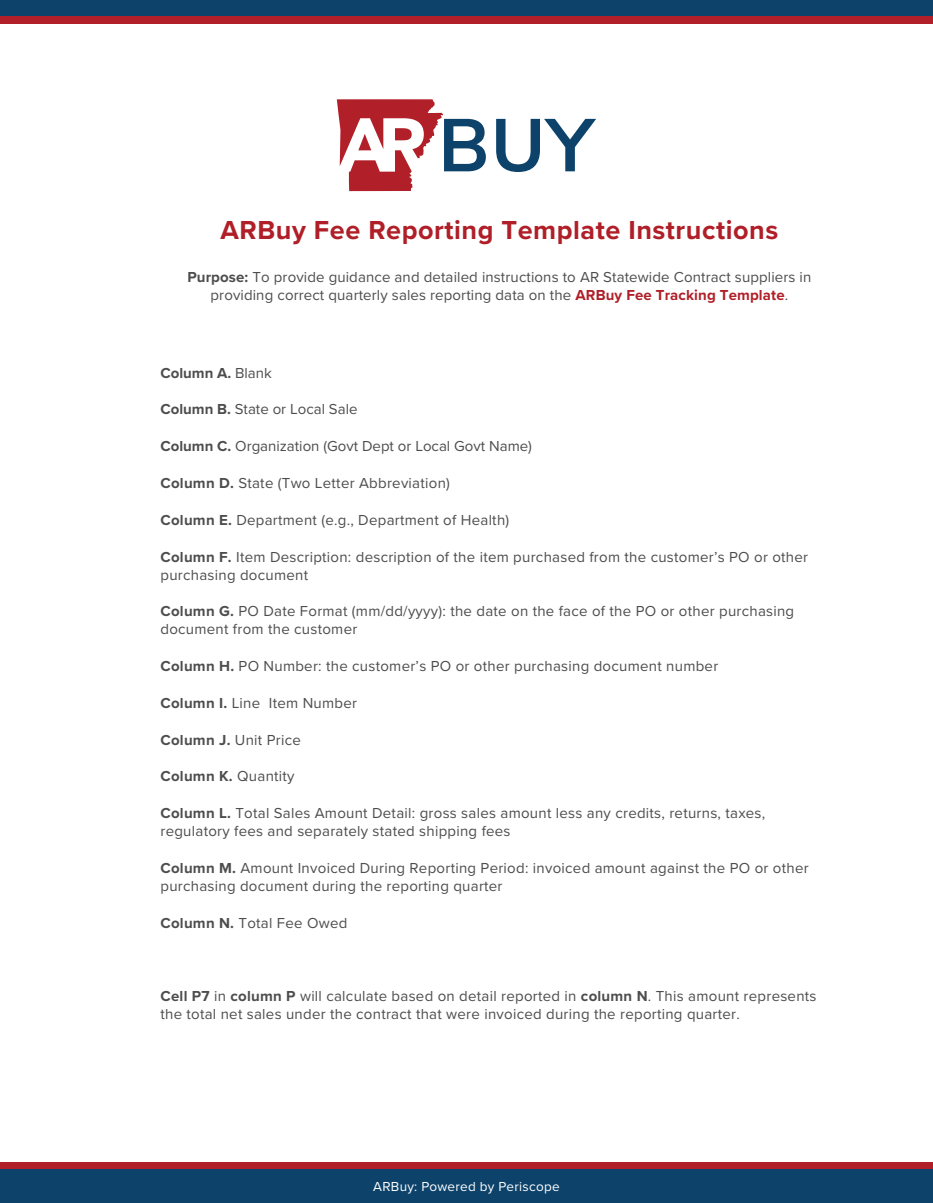
<style>
.page{position:relative;width:933px;height:1203px;background:#fff}
.page>*{position:absolute;margin:0;border:0;box-sizing:border-box;transform-origin:0 0}
.t1{font:700 27px "Proxima Nova";letter-spacing:.02em;color:#b01f28}
.t2{font:15px/18px "Proxima Nova";letter-spacing:.02em;color:#4d4d4d}
.t3{font:15px "Proxima Nova";color:#4d4d4d}
.t4{font:700 15px "Proxima Nova";letter-spacing:.01em;color:#4d4d4d}
.t5{font:13.5px "Proxima Nova";letter-spacing:.02em;color:#fff}
.s1{font-weight:700}
.s2{font-weight:700;color:#b01f28}
.s3{font-weight:400}
</style>
<div class="page">
<div style="left:0;top:1161px;width:932px;height:8px;background:#b11f28"></div>
<div style="left:0;top:0;width:932px;height:17px;background:#0d436b"></div>
<div style="left:0;top:1169px;width:932px;height:33px;background:#0d436b"></div>
<div style="left:0;top:17px;width:932px;height:7px;background:#b11f28"></div>
<svg style="left:336px;top:99px;width:149px;height:92px"></svg>
<svg style="left:496px;top:119px;width:100px;height:53px"></svg>
<h1 class="t1" style="left:220px;top:214px;width:559px">ARBuy Fee Reporting Template Instructions</h1>
<p class="t2" style="left:187px;top:267px;width:625px;text-align:center"><span class="s1">Purpose:</span> To provide guidance and detailed instructions to AR Statewide Contract suppliers in providing correct quarterly sales reporting data on the <span class="s2">ARBuy Fee Tracking Template</span>.</p>
<p class="t4" style="left:160px;top:363px;width:113px">Column A. <span class="s3">Blank</span></p>
<p class="t3" style="left:160px;top:400px;width:198px"><span class="s1">Column B.</span> State or Local Sale</p>
<p class="t3" style="left:160px;top:437px;width:373px"><span class="s1">Column C.</span> Organization (Govt Dept or Local Govt Name)</p>
<p class="t2" style="left:160px;top:473px;width:291px"><span class="s1">Column D.</span> State (Two Letter Abbreviation)</p>
<p class="t2" style="left:160px;top:510px;width:350px"><span class="s1">Column E.</span> Department (e.g., Department of Health)</p>
<p class="t2" style="left:160px;top:547px;width:649px"><span class="s1">Column F.</span> Item Description: description of the item purchased from the customer’s PO or other purchasing document</p>
<p class="t2" style="left:160px;top:602px;width:635px"><span class="s1">Column G.</span> PO Date Format (mm/dd/yyyy): the date on the face of the PO or other purchasing document from the customer</p>
<p class="t2" style="left:160px;top:656px;width:559px"><span class="s1">Column H.</span> PO Number: the customer’s PO or other purchasing document number</p>
<p class="t2" style="left:160px;top:693px;width:198px"><span class="s1">Column I.</span> Line Item Number</p>
<p class="t2" style="left:160px;top:730px;width:142px"><span class="s1">Column J.</span> Unit Price</p>
<p class="t4" style="left:160px;top:767px;width:135px">Column K. <span class="s3">Quantity</span></p>
<p class="t2" style="left:160px;top:803px;width:606px"><span class="s1">Column L.</span> Total Sales Amount Detail: gross sales amount less any credits, returns, taxes, regulatory fees and separately stated shipping fees</p>
<p class="t2" style="left:160px;top:858px;width:649px"><span class="s1">Column M.</span> Amount Invoiced During Reporting Period: invoiced amount against the PO or other purchasing document during the reporting quarter</p>
<p class="t2" style="left:160px;top:913px;width:188px"><span class="s1">Column N.</span> Total Fee Owed</p>
<p class="t2" style="left:160px;top:986px;width:657px"><span class="s1">Cell P7</span> in <span class="s1">column P</span> will calculate based on detail reported in <span class="s1">column N</span>. This amount represents the total net sales under the contract that were invoiced during the reporting quarter.</p>
<p class="t5" style="left:373px;top:1176px;width:188px">ARBuy: Powered by Periscope</p>
</div>
